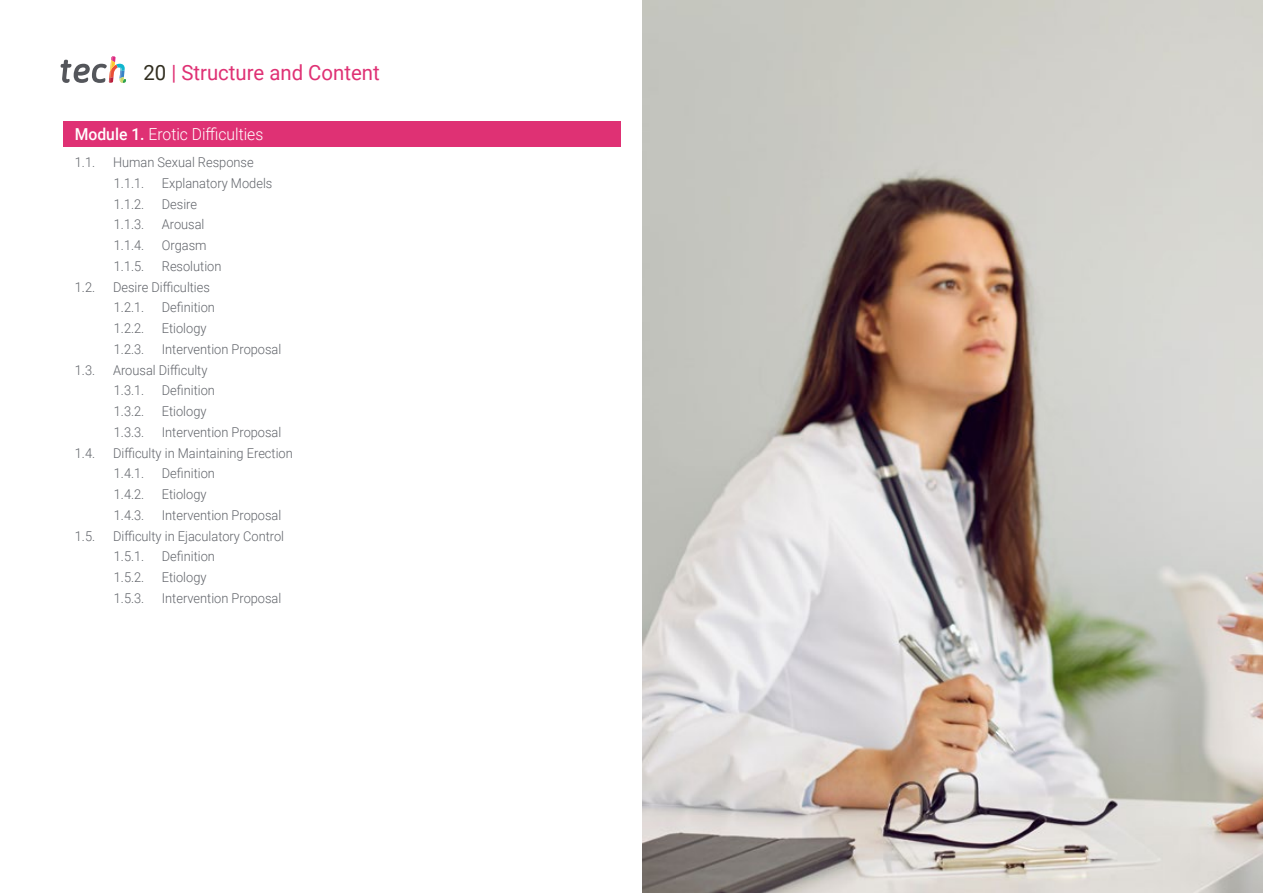
<style>
.page{position:relative;width:1263px;height:893px;background:#fff}
.page>*{position:absolute;margin:0;border:0;box-sizing:border-box;transform-origin:0 0}
.t1{font:21px "Roboto";color:#df3174}
.t2{font:300 16.5px "Roboto";color:#fff;scale:.95 1}
.t3{font:300 13.5px/20.7px "Roboto";color:#61646a;scale:.95 1}
.s1{color:#312e20}
.s2{font-weight:500}
</style>
<div class="page">
<div style="left:64px;top:121px;width:557px;height:25px;background:#df3174"></div>
<img style="left:642px;top:0;width:621px;height:893px">
<svg style="left:61px;top:56px;width:65px;height:27px"></svg>
<h1 class="t1" style="left:144px;top:57px;width:238px"><span class="s1">20</span> | Structure and Content</h1>
<p class="t2" style="left:75px;top:123px;width:200px"><span class="s2">Module 1.</span> Erotic Difficulties</p>
<p class="t3" style="left:75px;top:151px;width:23px">1.1.</p>
<p class="t3" style="left:113px;top:151px;width:149px">Human Sexual Response<br>1.1.1.</p>
<p class="t3" style="left:162px;top:172px;width:118px">Explanatory Models</p>
<p class="t3" style="left:114px;top:193px;width:34px">1.1.2.</p>
<p class="t3" style="left:162px;top:193px;width:39px">Desire</p>
<p class="t3" style="left:114px;top:214px;width:34px">1.1.3.</p>
<p class="t3" style="left:162px;top:214px;width:46px">Arousal</p>
<p class="t3" style="left:114px;top:234px;width:34px">1.1.4.</p>
<p class="t3" style="left:162px;top:234px;width:49px">Orgasm</p>
<p class="t3" style="left:114px;top:255px;width:34px">1.1.5.</p>
<p class="t3" style="left:162px;top:255px;width:64px">Resolution</p>
<p class="t3" style="left:75px;top:276px;width:23px">1.2.</p>
<p class="t3" style="left:113px;top:276px;width:103px">Desire Difficulties<br>1.2.1.</p>
<p class="t3" style="left:162px;top:297px;width:57px">Definition</p>
<p class="t3" style="left:114px;top:317px;width:34px">1.2.2.</p>
<p class="t3" style="left:162px;top:317px;width:49px">Etiology</p>
<p class="t3" style="left:114px;top:338px;width:34px">1.2.3.</p>
<p class="t3" style="left:162px;top:338px;width:127px">Intervention Proposal</p>
<p class="t3" style="left:75px;top:359px;width:23px">1.3.</p>
<p class="t3" style="left:113px;top:359px;width:101px">Arousal Difficulty<br>1.3.1.</p>
<p class="t3" style="left:162px;top:380px;width:57px">Definition</p>
<p class="t3" style="left:114px;top:400px;width:34px">1.3.2.</p>
<p class="t3" style="left:162px;top:400px;width:49px">Etiology</p>
<p class="t3" style="left:114px;top:421px;width:34px">1.3.3.</p>
<p class="t3" style="left:162px;top:421px;width:127px">Intervention Proposal</p>
<p class="t3" style="left:75px;top:442px;width:23px">1.4.</p>
<p class="t3" style="left:113px;top:442px;width:191px">Difficulty in Maintaining Erection<br>1.4.1.</p>
<p class="t3" style="left:162px;top:463px;width:57px">Definition</p>
<p class="t3" style="left:114px;top:483px;width:34px">1.4.2.</p>
<p class="t3" style="left:162px;top:483px;width:49px">Etiology</p>
<p class="t3" style="left:114px;top:504px;width:34px">1.4.3.</p>
<p class="t3" style="left:162px;top:504px;width:127px">Intervention Proposal</p>
<p class="t3" style="left:75px;top:525px;width:23px">1.5.</p>
<p class="t3" style="left:113px;top:525px;width:181px">Difficulty in Ejaculatory Control<br>1.5.1.</p>
<p class="t3" style="left:162px;top:546px;width:57px">Definition</p>
<p class="t3" style="left:114px;top:566px;width:34px">1.5.2.</p>
<p class="t3" style="left:162px;top:566px;width:49px">Etiology</p>
<p class="t3" style="left:114px;top:587px;width:34px">1.5.3.</p>
<p class="t3" style="left:162px;top:587px;width:127px">Intervention Proposal</p>
</div>
